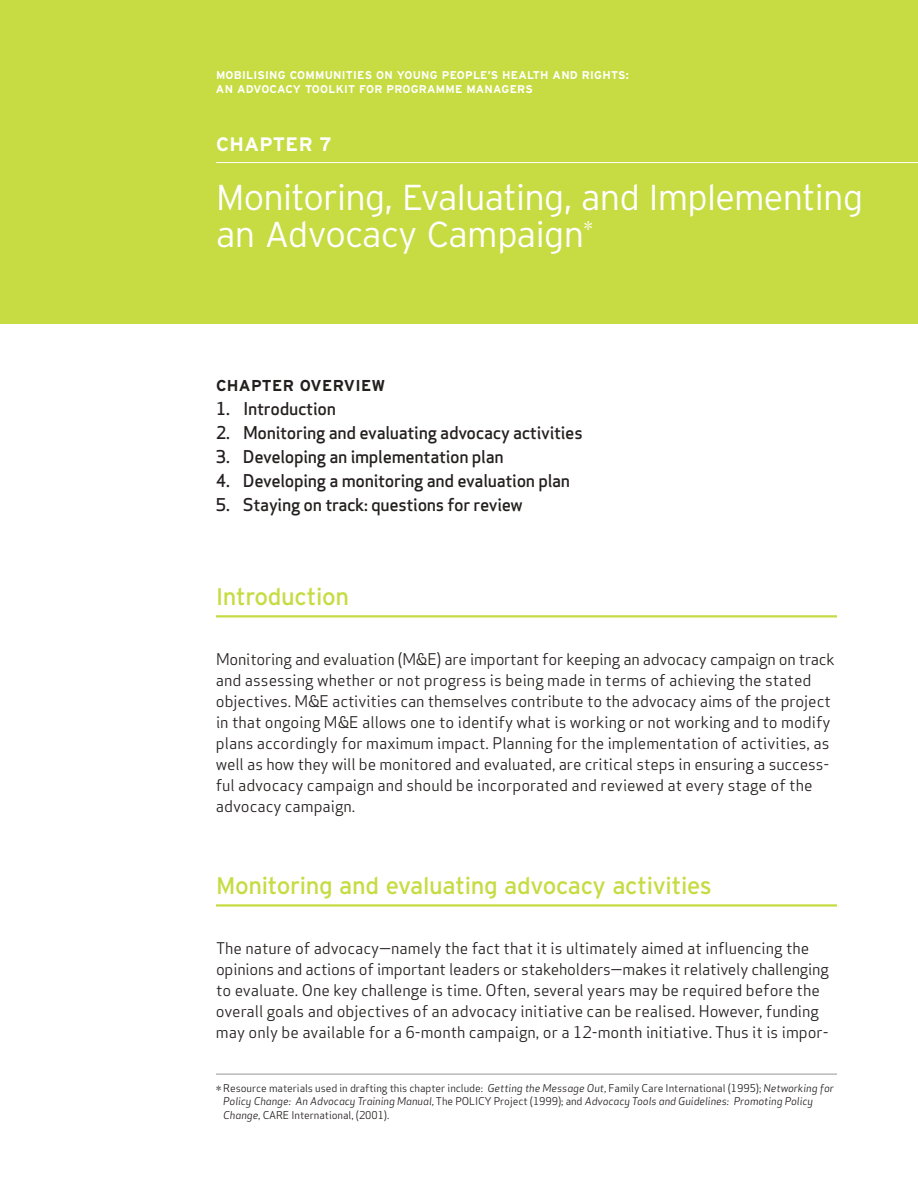
<style>
.page{position:relative;width:918px;height:1188px;background:#fff}
.page>*{position:absolute;margin:0;border:0;box-sizing:border-box;transform-origin:0 0}
.t1{font:300 36px/37.5px "Interstate";letter-spacing:-.02em;color:#fff}
.t2{font:24px "Interstate";letter-spacing:-.015em;color:#c7db42}
.t3{font:700 19.5px "Interstate";letter-spacing:.02em;color:#fff}
.t4{font:17.25px "Apex Sans Medium T";letter-spacing:-.02em;color:#241f1f}
.t5{font:15.75px/21px "Apex Sans Book T";color:#241f1f}
.t6{font:700 15.75px "Interstate";letter-spacing:.02em;color:#241f1f}
.t7{font:700 11.25px/13.5px "Interstate";letter-spacing:.02em;color:#fff}
.t8{font:10.5px "Apex Sans Book T";letter-spacing:-.005em;color:#241f1f}
.t9{font:10.5px "Apex Sans Book Italic T";letter-spacing:-.005em;color:#241f1f}
.s1{font-family:"MS Gothic"}
.s2{font-family:"Apex Sans Book Italic T"}
.s3{font-family:"Apex Sans Book T"}
</style>
<div class="page">
<hr style="left:216px;top:615px;width:621px;height:2px;background:#c7db42">
<hr style="left:216px;top:904px;width:621px;height:3px;background:#c7db42">
<div style="left:0;top:0;width:918px;height:324px;background:#c7db42"></div>
<hr style="left:216px;top:162px;width:702px;height:1px;background:#fff">
<hr style="left:216px;top:1074px;width:621px;height:1px;background:#969698">
<p class="t7" style="left:216px;top:69px;width:414px">MOBILISING COMMUNITIES ON YOUNG PEOPLE’S HEALTH AND RIGHTS:<br>AN ADVOCACY TOOLKIT FOR PROGRAMME MANAGERS</p>
<p class="t3" style="left:216px;top:132px;width:117px">CHAPTER 7</p>
<h1 class="t1" style="left:216px;top:179px;width:649px">Monitoring, Evaluating, and Implementing an Advocacy Campaign<sup>∗</sup></h1>
<p class="t6" style="left:216px;top:376px;width:171px">CHAPTER OVERVIEW</p>
<p class="t4" style="left:216px;top:397px;width:122px">1. Introduction</p>
<p class="t4" style="left:216px;top:421px;width:368px">2. Monitoring and evaluating advocacy activities</p>
<p class="t4" style="left:216px;top:446px;width:289px">3. Developing an implementation plan</p>
<p class="t4" style="left:216px;top:470px;width:356px">4. Developing a monitoring and evaluation plan</p>
<p class="t4" style="left:216px;top:494px;width:308px">5. Staying on track: questions for review</p>
<h2 class="t2" style="left:216px;top:583px;width:135px">Introduction</h2>
<p class="t5" style="left:216px;top:649px;width:620px">Monitoring and evaluation (M&amp;E) are important for keeping an advocacy campaign on track and assessing whether or not progress is being made in terms of achieving the stated objectives. M&amp;E activities can themselves contribute to the advocacy aims of the project in that ongoing M&amp;E allows one to identify what is working or not working and to modify plans accordingly for maximum impact. Planning for the implementation of activities, as well as how they will be monitored and evaluated, are critical steps in ensuring a success&shy;ful advocacy campaign and should be incorporated and reviewed at every stage of the advocacy campaign.</p>
<h2 class="t2" style="left:216px;top:872px;width:497px">Monitoring and evaluating advocacy activities</h2>
<p class="t5" style="left:216px;top:938px;width:614px">The nature of advocacy—namely the fact that it is ultimately aimed at influencing the opinions and actions of important leaders or stakeholders—makes it relatively challenging to evaluate. One key challenge is time. Often, several years may be required before the overall goals and objectives of an advocacy initiative can be realised. However, funding may only be available for a 6-month campaign, or a 12-month initiative. Thus it is impor-</p>
<p class="t8" style="left:216px;top:1081px;width:619px"><span class="s1">∗</span> Resource materials used in drafting this chapter include: <span class="s2">Getting the Message Out</span>, Family Care International (1995); <span class="s2">Networking for</span></p>
<p class="t9" style="left:223px;top:1095px;width:591px">Policy Change: An Advocacy Training Manual<span class="s3">, The POLICY Project (1999); and</span> Advocacy Tools and Guidelines: Promoting Policy</p>
<p class="t8" style="left:223px;top:1108px;width:168px"><span class="s2">Change</span>, CARE International, (2001).</p>
</div>
